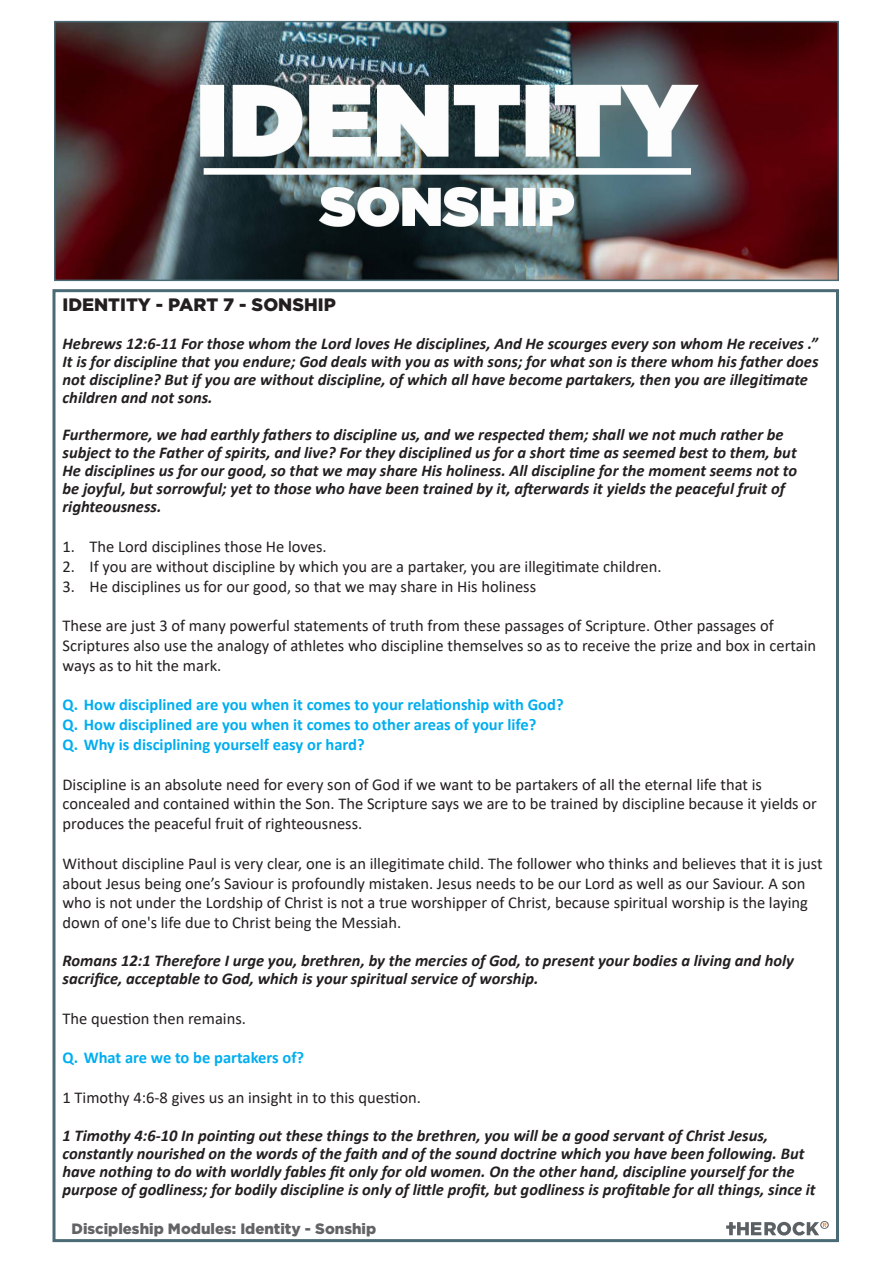
<style>
.page{position:relative;width:893px;height:1263px;background:#fff}
.page>*{position:absolute;margin:0;border:0;box-sizing:border-box;transform-origin:0 0}
.Headings{font:900 18px "Gotham";color:#231f20}
.Scripture{font:italic 700 16.5px/18px "Calibri";color:#231f20}
.Standard_text{font:16.5px/19.8px "Calibri";color:#231f20}
.t1{font:700 16.5px "Calibri";color:#00aeef}
.t2{font:900 15px "Gotham";color:#636366}
</style>
<div class="page">
<img style="left:57px;top:24px;width:779px;height:254px">
<div style="left:54px;top:21px;width:785px;height:260px;border:2px solid #4a6a75"></div>
<svg style="left:726px;top:1221px;width:103px;height:14px"></svg>
<p class="Headings" style="left:63px;top:294px;width:275px">IDENTITY - PART 7 - SONSHIP</p>
<p class="Scripture" style="left:63px;top:334px;width:757px">Hebrews 12:6-11 For those whom the Lord loves He disciplines, And He scourges every son whom He receives .” It is for discipline that you endure; God deals with you as with sons; for what son is there whom his father does not discipline? But if you are without discipline, of which all have become partakers, then you are illegitimate children and not sons.</p>
<p class="Scripture" style="left:63px;top:425px;width:736px">Furthermore, we had earthly fathers to discipline us, and we respected them; shall we not much rather be subject to the Father of spirits, and live? For they disciplined us for a short time as seemed best to them, but He disciplines us for our good, so that we may share His holiness. All discipline for the moment seems not to be joyful, but sorrowful; yet to those who have been trained by it, afterwards it yields the peaceful fruit of righteousness.</p>
<p class="Standard_text" style="left:63px;top:536px;width:266px">1. The Lord disciplines those He loves.</p>
<p class="Standard_text" style="left:63px;top:556px;width:601px">2. If you are without discipline by which you are a partaker, you are illegitimate children.</p>
<p class="Standard_text" style="left:63px;top:576px;width:475px">3. He disciplines us for our good, so that we may share in His holiness</p>
<p class="Standard_text" style="left:63px;top:615px;width:755px">These are just 3 of many powerful statements of truth from these passages of Scripture. Other passages of<br>Scriptures also use the analogy of athletes who discipline themselves so as to receive the prize and box in certain ways as to hit the mark.</p>
<p class="t1" style="left:63px;top:693px;width:503px">Q. How disciplined are you when it comes to your relationship with God?</p>
<p class="t1" style="left:63px;top:713px;width:475px">Q. How disciplined are you when it comes to other areas of your life?</p>
<p class="t1" style="left:63px;top:733px;width:304px">Q. Why is disciplining yourself easy or hard?</p>
<p class="Standard_text" style="left:63px;top:774px;width:756px">Discipline is an absolute need for every son of God if we want to be partakers of all the eternal life that is concealed and contained within the Son. The Scripture says we are to be trained by discipline because it yields or produces the peaceful fruit of righteousness.</p>
<p class="Standard_text" style="left:63px;top:853px;width:762px">Without discipline Paul is very clear, one is an illegitimate child. The follower who thinks and believes that it is just about Jesus being one’s Saviour is profoundly mistaken. Jesus needs to be our Lord as well as our Saviour. A son who is not under the Lordship of Christ is not a true worshipper of Christ, because spiritual worship is the laying down of one's life due to Christ being the Messiah.</p>
<p class="Scripture" style="left:63px;top:951px;width:733px">Romans 12:1 Therefore I urge you, brethren, by the mercies of God, to present your bodies a living and holy sacrifice, acceptable to God, which is your spiritual service of worship.</p>
<p class="Standard_text" style="left:63px;top:1008px;width:185px">The question then remains.</p>
<p class="t1" style="left:63px;top:1046px;width:243px">Q. What are we to be partakers of?</p>
<p class="Standard_text" style="left:63px;top:1087px;width:360px">1 Timothy 4:6-8 gives us an insight in to this question.</p>
<p class="Scripture" style="left:63px;top:1126px;width:755px">1 Timothy 4:6-10 In pointing out these things to the brethren, you will be a good servant of Christ Jesus, constantly nourished on the words of the faith and of the sound doctrine which you have been following. But have nothing to do with worldly fables fit only for old women. On the other hand, discipline yourself for the purpose of godliness; for bodily discipline is only of little profit, but godliness is profitable for all things, since it</p>
<p class="t2" style="left:72px;top:1220px;width:306px">Discipleship Modules: Identity - Sonship</p>
</div>
